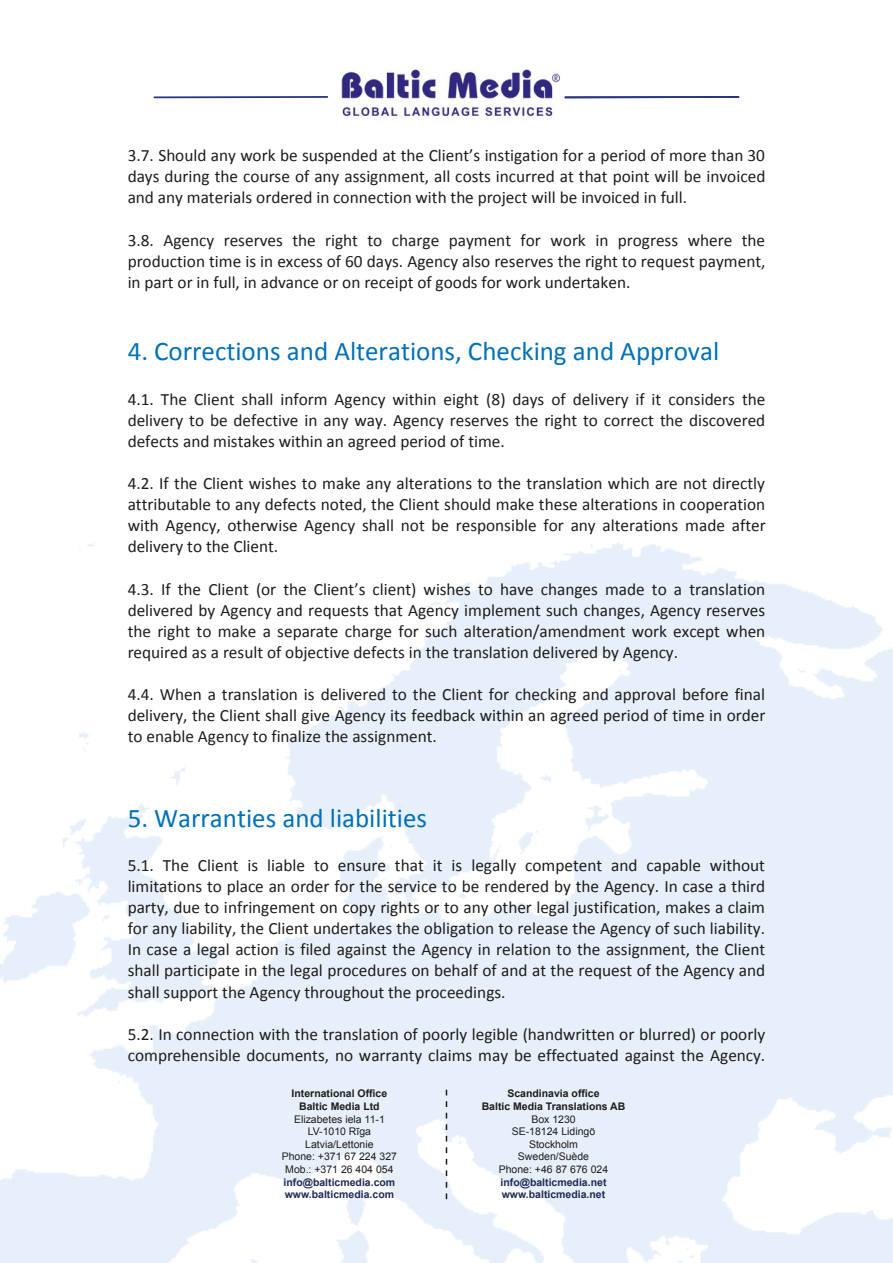
<style>
.page{position:relative;width:893px;height:1263px;background:#fff}
.page>*{position:absolute;margin:0;border:0;box-sizing:border-box;transform-origin:0 0}
.t1{font:27px "Calibri";color:#0070b9}
.t2{font:17.25px/21px "Calibri";color:#1d1d1b;text-align:justify}
.t3{font:10.5px/12.6px "Arial";color:#1d1d1b;text-align:center}
.t4{font:700 10.5px/12.6px "Arial";color:#202b54}
.t5{font:700 10.5px/12.6px "Arial";color:#1d1d1b;text-align:center}
</style>
<div class="page">
<svg style="left:446px;top:1090px;width:1px;height:109px"></svg>
<img style="left:341px;top:69px;width:220px;height:48px">
<hr style="left:154px;top:96px;width:174px;height:2px;background:#283583">
<hr style="left:564px;top:96px;width:175px;height:2px;background:#283583">
<p class="t2" style="left:128px;top:145px;width:639px">3.7. Should any work be suspended at the Client’s instigation for a period of more than 30 days during the course of any assignment, all costs incurred at that point will be invoiced and any materials ordered in connection with the project will be invoiced in full.</p>
<p class="t2" style="left:128px;top:229px;width:639px">3.8. Agency reserves the right to charge payment for work in progress where the production time is in excess of 60 days. Agency also reserves the right to request payment, in part or in full, in advance or on receipt of goods for work undertaken.</p>
<h1 class="t1" style="left:128px;top:334px;width:593px">4. Corrections and Alterations, Checking and Approval</h1>
<p class="t2" style="left:128px;top:389px;width:639px">4.1. The Client shall inform Agency within eight (8) days of delivery if it considers the delivery to be defective in any way. Agency reserves the right to correct the discovered defects and mistakes within an agreed period of time.</p>
<p class="t2" style="left:128px;top:473px;width:639px">4.2. If the Client wishes to make any alterations to the translation which are not directly attributable to any defects noted, the Client should make these alterations in cooperation with Agency, otherwise Agency shall not be responsible for any alterations made after delivery to the Client.</p>
<p class="t2" style="left:128px;top:578px;width:639px">4.3. If the Client (or the Client’s client) wishes to have changes made to a translation delivered by Agency and requests that Agency implement such changes, Agency reserves the right to make a separate charge for such alteration/amendment work except when required as a result of objective defects in the translation delivered by Agency.</p>
<p class="t2" style="left:128px;top:684px;width:639px">4.4. When a translation is delivered to the Client for checking and approval before final delivery, the Client shall give Agency its feedback within an agreed period of time in order to enable Agency to finalize the assignment.</p>
<h1 class="t1" style="left:128px;top:800px;width:301px">5. Warranties and liabilities</h1>
<p class="t2" style="left:128px;top:855px;width:639px">5.1. The Client is liable to ensure that it is legally competent and capable without limitations to place an order for the service to be rendered by the Agency. In case a third party, due to infringement on copy rights or to any other legal justification, makes a claim for any liability, the Client undertakes the obligation to release the Agency of such liability.<br>In case a legal action is filed against the Agency in relation to the assignment, the Client shall participate in the legal procedures on behalf of and at the request of the Agency and shall support the Agency throughout the proceedings.</p>
<p class="t2" style="left:128px;top:1023px;width:639px">5.2. In connection with the translation of poorly legible (handwritten or blurred) or poorly comprehensible documents, no warranty claims may be effectuated against the Agency.</p>
<p class="t5" style="left:292px;top:1088px;width:97px">International Office<br>Baltic Media Ltd</p>
<p class="t3" style="left:282px;top:1113px;width:117px">Elizabetes iela 11-1<br>LV-1010 Rīga<br>Latvia/Lettonie<br>Phone: +371 67 224 327<br>Mob.: +371 26 404 054</p>
<p class="t4" style="left:284px;top:1176px;width:113px">info@balticmedia.com www.balticmedia.com</p>
<p class="t5" style="left:482px;top:1088px;width:145px">Scandinavia office<br>Baltic Media Translations AB</p>
<p class="t3" style="left:499px;top:1113px;width:111px">Box 1230<br>SE-18124 Lidingö<br>Stockholm<br>Sweden/Suède<br>Phone: +46 87 676 024</p>
<p class="t4" style="left:501px;top:1176px;width:107px">info@balticmedia.net www.balticmedia.net</p>
</div>
